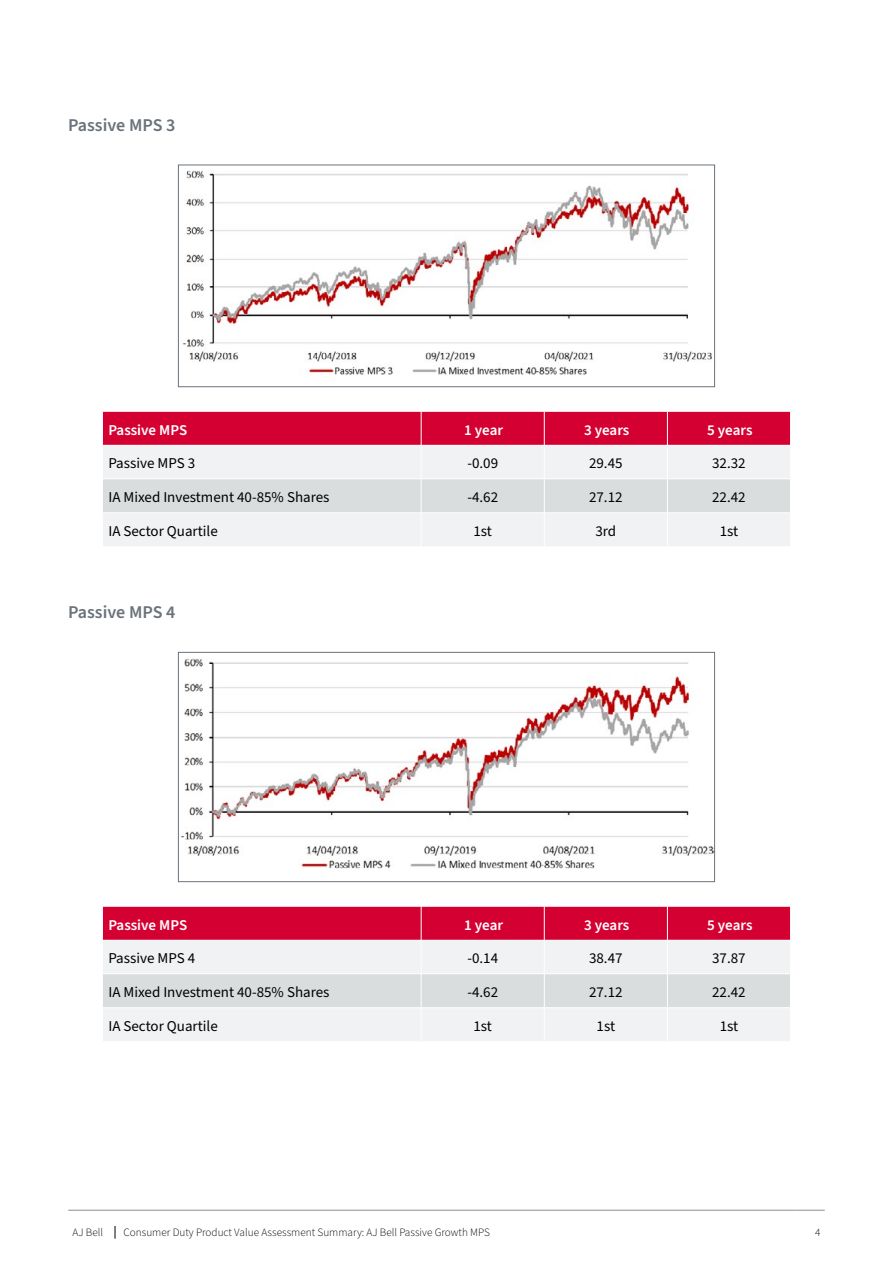
<style>
.page{position:relative;width:893px;height:1263px;background:#fff}
.page>*{position:absolute;margin:0;border:0;box-sizing:border-box;transform-origin:0 0}
.t1{font:600 18px "Source Sans Pro";color:#6a737b}
.t2{font:15px "Source Sans Pro";color:#000}
.t3{font:600 15px "Source Sans Pro";letter-spacing:-.005em;color:#fff}
.t4{font:300 11.25px "Source Sans Pro";color:#000}
</style>
<div class="page">
<svg style="left:115px;top:1226px;width:1px;height:13px"></svg>
<hr style="left:68px;top:1210px;width:47px;height:1px;background:#888f95">
<hr style="left:115px;top:1210px;width:680px;height:1px;background:#888f95">
<hr style="left:795px;top:1210px;width:30px;height:1px;background:#888f95">
<img style="left:182px;top:170px;width:530px;height:205px">
<div style="left:178px;top:165px;width:537px;height:222px;border:1px solid #6a737b"></div>
<div style="left:103px;top:412px;width:687px;height:33px;background:#d50032"></div>
<div style="left:103px;top:446px;width:687px;height:100px;background:#f1f2f3"></div>
<div style="left:103px;top:479px;width:687px;height:33px;background:#daddde"></div>
<hr style="left:421px;top:411px;width:1px;height:34px;background:#fff">
<hr style="left:544px;top:411px;width:1px;height:34px;background:#fff">
<hr style="left:667px;top:411px;width:1px;height:34px;background:#fff">
<hr style="left:421px;top:445px;width:1px;height:34px;background:#fff">
<hr style="left:544px;top:445px;width:1px;height:34px;background:#fff">
<hr style="left:667px;top:445px;width:1px;height:34px;background:#fff">
<hr style="left:102px;top:478px;width:319px;height:1px;background:#fff">
<hr style="left:421px;top:478px;width:123px;height:1px;background:#fff">
<hr style="left:421px;top:479px;width:1px;height:34px;background:#fff">
<hr style="left:544px;top:478px;width:123px;height:1px;background:#fff">
<hr style="left:544px;top:479px;width:1px;height:34px;background:#fff">
<hr style="left:667px;top:478px;width:124px;height:1px;background:#fff">
<hr style="left:667px;top:479px;width:1px;height:34px;background:#fff">
<hr style="left:102px;top:512px;width:319px;height:1px;background:#fff">
<hr style="left:421px;top:512px;width:123px;height:1px;background:#fff">
<hr style="left:421px;top:513px;width:1px;height:34px;background:#fff">
<hr style="left:544px;top:512px;width:123px;height:1px;background:#fff">
<hr style="left:544px;top:513px;width:1px;height:34px;background:#fff">
<hr style="left:667px;top:512px;width:124px;height:1px;background:#fff">
<hr style="left:667px;top:513px;width:1px;height:34px;background:#fff">
<img style="left:181px;top:658px;width:532px;height:211px">
<div style="left:178px;top:652px;width:537px;height:230px;border:1px solid #6a737b"></div>
<div style="left:103px;top:907px;width:687px;height:33px;background:#d50032"></div>
<div style="left:103px;top:941px;width:687px;height:100px;background:#f1f2f3"></div>
<div style="left:103px;top:974px;width:687px;height:33px;background:#daddde"></div>
<hr style="left:421px;top:906px;width:1px;height:34px;background:#fff">
<hr style="left:544px;top:906px;width:1px;height:34px;background:#fff">
<hr style="left:667px;top:906px;width:1px;height:34px;background:#fff">
<hr style="left:421px;top:940px;width:1px;height:33px;background:#fff">
<hr style="left:544px;top:940px;width:1px;height:33px;background:#fff">
<hr style="left:667px;top:940px;width:1px;height:33px;background:#fff">
<hr style="left:102px;top:973px;width:319px;height:1px;background:#fff">
<hr style="left:421px;top:973px;width:123px;height:1px;background:#fff">
<hr style="left:421px;top:974px;width:1px;height:33px;background:#fff">
<hr style="left:544px;top:973px;width:123px;height:1px;background:#fff">
<hr style="left:544px;top:974px;width:1px;height:33px;background:#fff">
<hr style="left:667px;top:973px;width:124px;height:1px;background:#fff">
<hr style="left:667px;top:974px;width:1px;height:33px;background:#fff">
<hr style="left:102px;top:1007px;width:319px;height:1px;background:#fff">
<hr style="left:421px;top:1007px;width:123px;height:1px;background:#fff">
<hr style="left:421px;top:1008px;width:1px;height:33px;background:#fff">
<hr style="left:544px;top:1007px;width:123px;height:1px;background:#fff">
<hr style="left:544px;top:1008px;width:1px;height:33px;background:#fff">
<hr style="left:667px;top:1007px;width:124px;height:1px;background:#fff">
<hr style="left:667px;top:1008px;width:1px;height:33px;background:#fff">
<p class="t1" style="left:68px;top:113px;width:109px">Passive MPS 3</p>
<p class="t3" style="left:108px;top:420px;width:80px">Passive MPS</p>
<p class="t3" style="left:464px;top:420px;width:40px">1 year</p>
<p class="t3" style="left:584px;top:420px;width:47px">3 years</p>
<p class="t3" style="left:707px;top:420px;width:47px">5 years</p>
<p class="t2" style="left:108px;top:453px;width:88px">Passive MPS 3</p>
<p class="t2" style="left:467px;top:453px;width:32px">-0.09</p>
<p class="t2" style="left:589px;top:453px;width:35px">29.45</p>
<p class="t2" style="left:712px;top:453px;width:35px">32.32</p>
<p class="t2" style="left:108px;top:487px;width:223px">IA Mixed Investment 40-85% Shares</p>
<p class="t2" style="left:467px;top:487px;width:32px">-4.62</p>
<p class="t2" style="left:589px;top:487px;width:35px">27.12</p>
<p class="t2" style="left:712px;top:487px;width:35px">22.42</p>
<p class="t2" style="left:108px;top:521px;width:111px">IA Sector Quartile</p>
<p class="t2" style="left:473px;top:521px;width:20px">1st</p>
<p class="t2" style="left:595px;top:521px;width:22px">3rd</p>
<p class="t2" style="left:720px;top:521px;width:20px">1st</p>
<p class="t1" style="left:68px;top:600px;width:109px">Passive MPS 4</p>
<p class="t3" style="left:108px;top:915px;width:80px">Passive MPS</p>
<p class="t3" style="left:464px;top:915px;width:40px">1 year</p>
<p class="t3" style="left:584px;top:915px;width:47px">3 years</p>
<p class="t3" style="left:707px;top:915px;width:47px">5 years</p>
<p class="t2" style="left:108px;top:948px;width:88px">Passive MPS 4</p>
<p class="t2" style="left:467px;top:948px;width:32px">-0.14</p>
<p class="t2" style="left:589px;top:948px;width:35px">38.47</p>
<p class="t2" style="left:712px;top:948px;width:35px">37.87</p>
<p class="t2" style="left:108px;top:982px;width:223px">IA Mixed Investment 40-85% Shares</p>
<p class="t2" style="left:467px;top:982px;width:32px">-4.62</p>
<p class="t2" style="left:589px;top:982px;width:35px">27.12</p>
<p class="t2" style="left:712px;top:982px;width:35px">22.42</p>
<p class="t2" style="left:108px;top:1016px;width:111px">IA Sector Quartile</p>
<p class="t2" style="left:473px;top:1016px;width:20px">1st</p>
<p class="t2" style="left:597px;top:1016px;width:20px">1st</p>
<p class="t2" style="left:720px;top:1016px;width:20px">1st</p>
<p class="t4" style="left:72px;top:1225px;width:32px">AJ Bell</p>
<p class="t4" style="left:124px;top:1225px;width:368px">Consumer Duty Product Value Assessment Summary: AJ Bell Passive Growth MPS</p>
<p class="t4" style="left:815px;top:1225px;width:7px">4</p>
</div>
